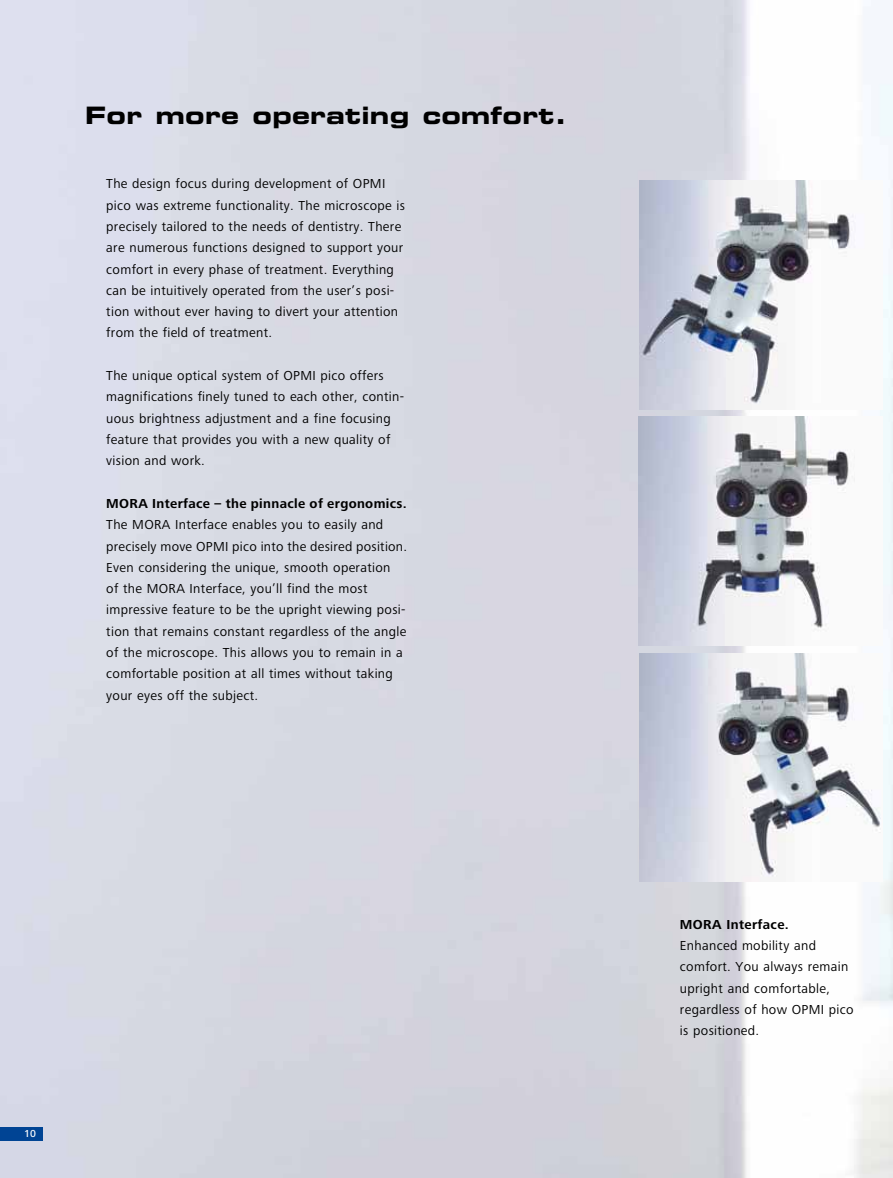
<style>
.page{position:relative;width:893px;height:1178px;background:#fff}
.page>*{position:absolute;margin:0;border:0;box-sizing:border-box;transform-origin:0 0}
.t1{font:24px "Zeiss Eurostile Pro Bold Ext 2";letter-spacing:.01em;color:#000}
.t2{font:13.5px/21.3px "Zeiss Frutiger Next Pro";letter-spacing:.025em;color:#000}
.t3{font:700 13.5px "Zeiss Frutiger Next Pro";letter-spacing:.025em;color:#000}
.t4{font:500 10.5px "Zeiss Frutiger Next Pro";color:#fff}
</style>
<div class="page">
<img style="left:0;top:0;width:893px;height:1178px">
<img style="left:639px;top:181px;width:244px;height:228px">
<img style="left:639px;top:417px;width:243px;height:228px">
<img style="left:639px;top:653px;width:243px;height:229px">
<div style="left:0;top:1127px;width:43px;height:13px;background:#004494"></div>
<h1 class="t1" style="left:85px;top:99px;width:483px">For more operating comfort.</h1>
<p class="t2" style="left:106px;top:173px;width:300px">The design focus during development of OPMI pico was extreme functionality. The microscope is precisely tailored to the needs of dentistry. There are numerous functions designed to support your comfort in every phase of treatment. Everything can be intuitively operated from the user’s posi&shy;tion without ever having to divert your attention from the field of treatment.</p>
<p class="t2" style="left:106px;top:365px;width:298px">The unique optical system of OPMI pico offers magnifications finely tuned to each other, contin&shy;uous brightness adjustment and a fine focusing feature that provides you with a new quality of vision and work.</p>
<p class="t3" style="left:106px;top:496px;width:302px">MORA Interface – the pinnacle of ergonomics.</p>
<p class="t2" style="left:106px;top:514px;width:302px">The MORA Interface enables you to easily and precisely move OPMI pico into the desired position.<br>Even considering the unique, smooth operation<br>of the MORA Interface, you’ll find the most impressive feature to be the upright viewing posi&shy;tion that remains constant regardless of the angle of the microscope. This allows you to remain in a comfortable position at all times without taking your eyes off the subject.</p>
<p class="t4" style="left:24px;top:1128px;width:14px">10</p>
<p class="t3" style="left:680px;top:916px;width:110px">MORA Interface.</p>
<p class="t2" style="left:680px;top:935px;width:175px">Enhanced mobility and comfort. You always remain upright and comfortable, regardless of how OPMI pico is positioned.</p>
</div>
